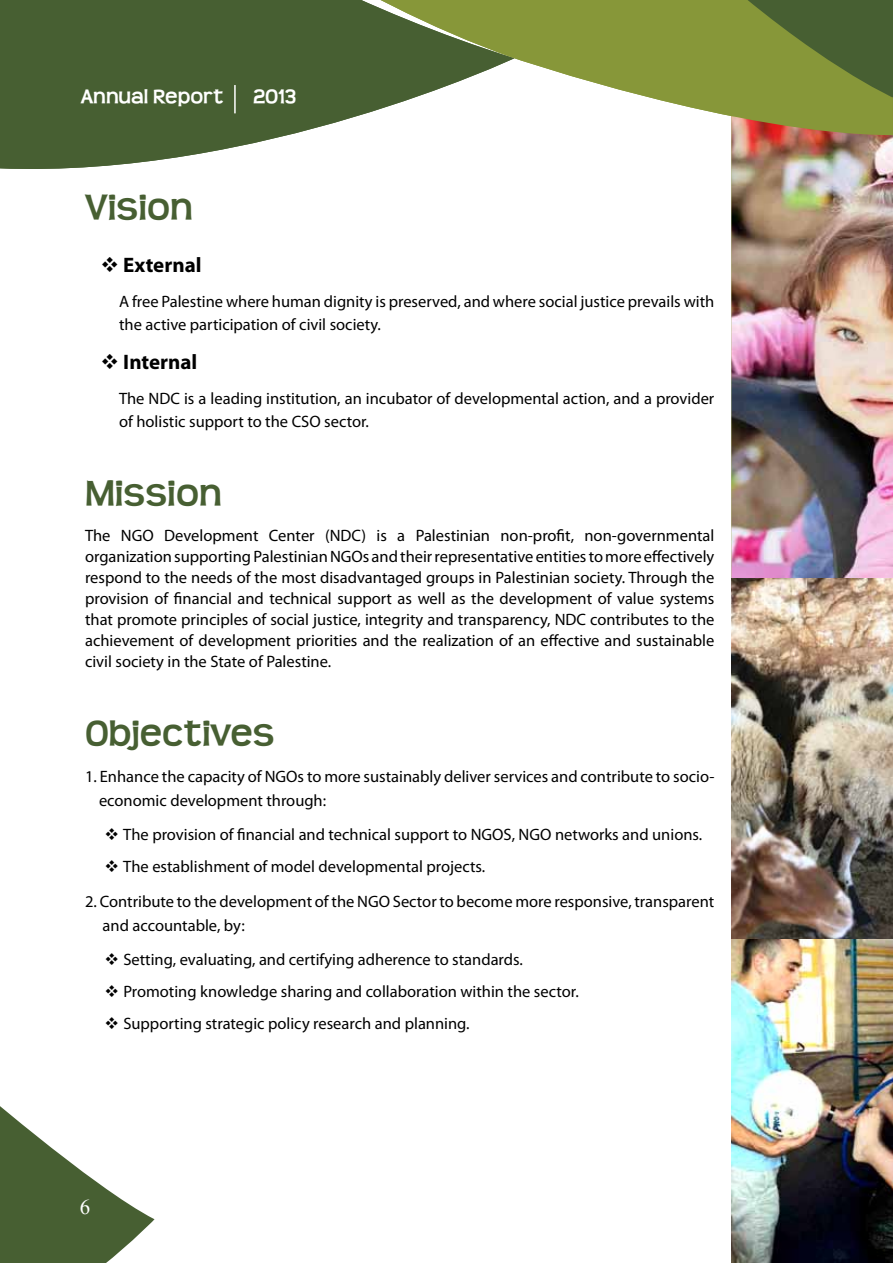
<style>
.page{position:relative;width:893px;height:1263px;background:#fff}
.page>*{position:absolute;margin:0;border:0;box-sizing:border-box;transform-origin:0 0}
.t1{font:700 37.5px "Teen";color:#475f32}
.t2{font:700 21px "Myriad Pro";color:#000}
.t3{font:700 21px "Teen";color:#fff}
.t4{font:21px "Times New Roman";color:#fff}
.t5{font:16.5px/21px "Myriad Pro";color:#000}
</style>
<div class="page">
<svg style="left:0;top:1106px;width:155px;height:157px"></svg>
<img style="left:731px;top:135px;width:162px;height:443px">
<svg style="left:0;top:0;width:288px;height:169px;background:#556b41"></svg>
<img style="left:731px;top:578px;width:162px;height:685px">
<svg style="left:201px;top:0;width:692px;height:135px"></svg>
<p class="t3" style="left:81px;top:85px;width:144px">Annual Report</p>
<p class="t3" style="left:252px;top:85px;width:45px">2013</p>
<h1 class="t1" style="left:85px;top:186px;width:110px">Vision</h1>
<p class="t2" style="left:123px;top:251px;width:80px">External</p>
<p class="t5" style="left:119px;top:290px;width:597px;line-height:22.5px">A free Palestine where human dignity is preserved, and where social justice prevails with the active participation of civil society.</p>
<p class="t2" style="left:123px;top:348px;width:76px">Internal</p>
<p class="t5" style="left:119px;top:387px;width:597px;line-height:22.5px">The NDC is a leading institution, an incubator of developmental action, and a provider of holistic support to the CSO sector.</p>
<h1 class="t1" style="left:85px;top:471px;width:138px">Mission</h1>
<p class="t5" style="left:85px;top:524px;width:631px;text-align:justify">The NGO Development Center (NDC) is a Palestinian non-profit, non-governmental organization supporting Palestinian NGOs and their representative entities to more effectively respond to the needs of the most disadvantaged groups in Palestinian society. Through the provision of financial and technical support as well as the development of value systems that promote principles of social justice, integrity and transparency, NDC contributes to the achievement of development priorities and the realization of an effective and sustainable civil society in the State of Palestine.</p>
<h1 class="t1" style="left:85px;top:711px;width:191px">Objectives</h1>
<p class="t5" style="left:99px;top:764px;width:617px;line-height:24px;text-indent:-14px">1. Enhance the capacity of NGOs to more sustainably deliver services and contribute to socio&shy;economic development through:</p>
<p class="t5" style="left:123px;top:818px;width:580px;line-height:31.8px">The provision of financial and technical support to NGOS, NGO networks and unions.<br>The establishment of model developmental projects.</p>
<p class="t5" style="left:103px;top:889px;width:613px;line-height:24px;text-indent:-17px">2. Contribute to the development of the NGO Sector to become more responsive, transparent and accountable, by:</p>
<p class="t5" style="left:123px;top:943px;width:457px;line-height:31.8px">Setting, evaluating, and certifying adherence to standards.<br>Promoting knowledge sharing and collaboration within the sector.<br>Supporting strategic policy research and planning.</p>
<p class="t4" style="left:80px;top:1192px;width:12px">6</p>
</div>
